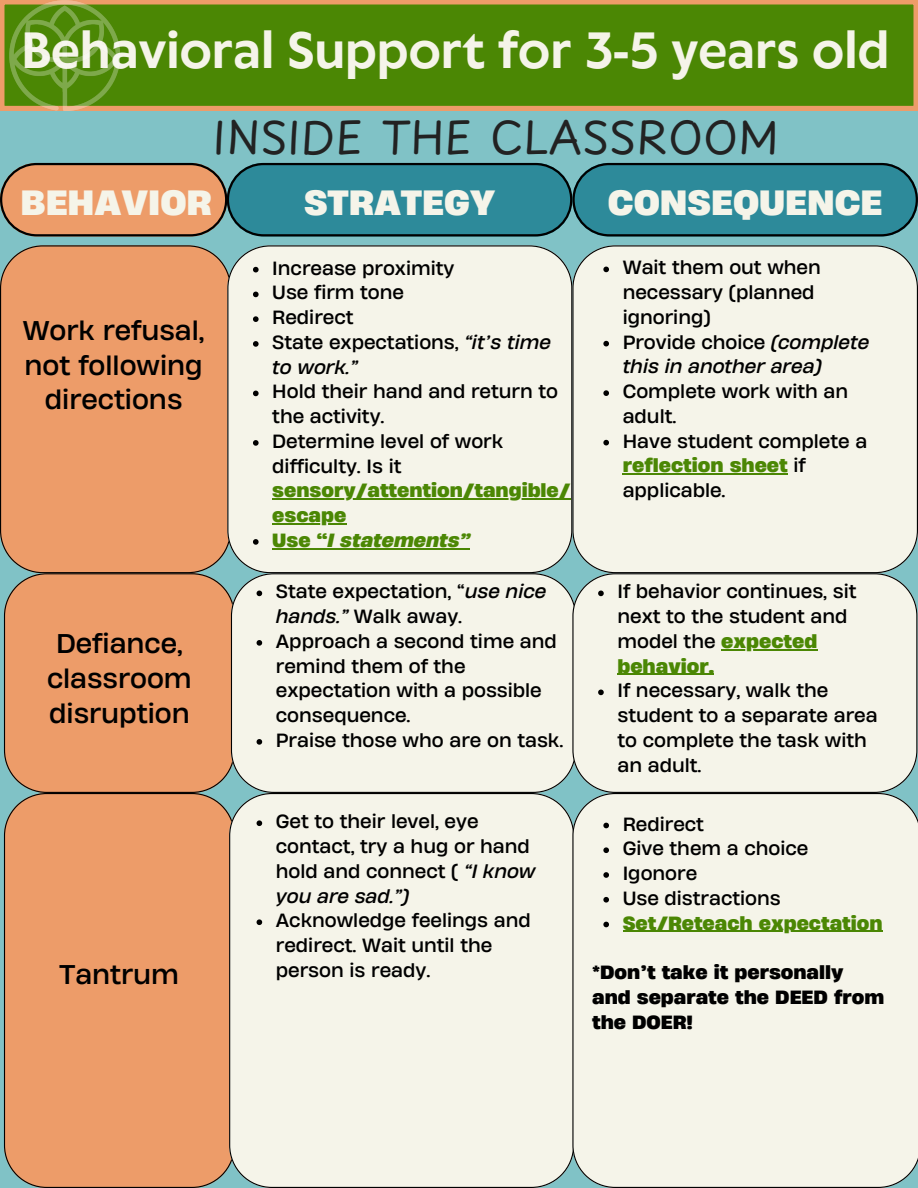
<style>
.page{position:relative;width:918px;height:1188px;background:#80c2c6}
.page>*{position:absolute;margin:0;border:0;box-sizing:border-box;transform-origin:0 0}
.t1{font:700 47.7px "Klein Text";color:#f5f4e9}
.t2{font:43.5px "Playpen Sans";color:#222}
.t3{font:700 33px "Heading Now 76";color:#f5f4e9}
.t4{font:25.5px/34.8px "Heading Now 74";color:#000;text-align:center}
.t5{font:18px/24.8px "Heading Now 74";color:#000}
.t6{font:700 18px/24.8px "Heading Now 76";color:#000}
.t7{font:700 18px "Heading Now 76";color:#4b8704}
.t8{font:italic 18px/24.8px "Heading Now 74";color:#000}
.t9{font:italic 700 18px/24.8px "Heading Now 76";color:#4b8704}
.s1{font-style:italic}
.s2{font-style:normal}
.s3{font-family:"Heading Now 76";font-weight:700;color:#4b8704}
</style>
<div class="page">
<svg style="left:0;top:0;width:918px;height:110px;background:#59880c"></svg>
<img style="left:9px;top:0;width:110px;height:110px">
<svg style="left:0;top:163px;width:918px;height:73px;background:#578787"></svg>
<div style="left:0;top:245px;width:227px;height:328px;background:#ed9c69"></div>
<div style="left:227px;top:245px;width:345px;height:328px;background:#f5f4e9"></div>
<div style="left:572px;top:245px;width:346px;height:328px;background:#f5f4e9"></div>
<svg style="left:253px;top:267px;width:6px;height:5px"></svg>
<svg style="left:253px;top:292px;width:6px;height:5px"></svg>
<svg style="left:253px;top:316px;width:6px;height:6px"></svg>
<svg style="left:253px;top:341px;width:6px;height:6px"></svg>
<svg style="left:253px;top:391px;width:6px;height:5px"></svg>
<svg style="left:253px;top:440px;width:6px;height:6px"></svg>
<hr style="left:272px;top:499px;width:299px;height:1px;background:#4b8704">
<hr style="left:272px;top:523px;width:74px;height:1px;background:#4b8704">
<svg style="left:253px;top:539px;width:6px;height:6px"></svg>
<hr style="left:272px;top:548px;width:56px;height:1px;background:#4b8704">
<hr style="left:328px;top:548px;width:142px;height:1px;background:#4b8704">
<svg style="left:603px;top:267px;width:6px;height:5px"></svg>
<svg style="left:603px;top:341px;width:6px;height:5px"></svg>
<svg style="left:603px;top:390px;width:6px;height:6px"></svg>
<svg style="left:603px;top:440px;width:6px;height:5px"></svg>
<hr style="left:623px;top:474px;width:165px;height:1px;background:#4b8704">
<div style="left:4px;top:573px;width:227px;height:220px;background:#ed9c69"></div>
<div style="left:4px;top:793px;width:225px;height:395px;background:#ed9c69"></div>
<div style="left:231px;top:573px;width:341px;height:220px;background:#f5f4e9"></div>
<div style="left:572px;top:573px;width:345px;height:220px;background:#f5f4e9"></div>
<div style="left:229px;top:793px;width:343px;height:395px;background:#f5f4e9"></div>
<div style="left:572px;top:793px;width:346px;height:395px;background:#f5f4e9"></div>
<svg style="left:257px;top:591px;width:5px;height:5px"></svg>
<svg style="left:257px;top:640px;width:5px;height:6px"></svg>
<svg style="left:257px;top:739px;width:5px;height:6px"></svg>
<svg style="left:598px;top:591px;width:6px;height:5px"></svg>
<hr style="left:721px;top:649px;width:96px;height:1px;background:#4b8704">
<hr style="left:617px;top:674px;width:97px;height:1px;background:#4b8704">
<svg style="left:598px;top:690px;width:6px;height:5px"></svg>
<svg style="left:257px;top:820px;width:5px;height:6px"></svg>
<svg style="left:257px;top:919px;width:5px;height:6px"></svg>
<svg style="left:603px;top:823px;width:6px;height:5px"></svg>
<svg style="left:603px;top:847px;width:6px;height:6px"></svg>
<svg style="left:603px;top:872px;width:6px;height:6px"></svg>
<svg style="left:603px;top:897px;width:6px;height:6px"></svg>
<svg style="left:603px;top:922px;width:6px;height:5px"></svg>
<hr style="left:623px;top:931px;width:260px;height:1px;background:#4b8704">
<p class="t1" style="left:22px;top:26px;width:869px">Behavioral Support for 3-5 years old</p>
<h2 class="t2" style="left:213px;top:103px;width:568px">INSIDE THE CLASSROOM</h2>
<p class="t3" style="left:21px;top:180px;width:193px">BEHAVIOR</p>
<h3 class="t3" style="left:304px;top:180px;width:193px">STRATEGY</h3>
<h3 class="t3" style="left:608px;top:180px;width:276px">CONSEQUENCE</h3>
<h3 class="t4" style="left:23px;top:312px;width:183px">Work refusal, not following directions</h3>
<h4 class="t4" style="left:47px;top:626px;width:146px">Defiance, classroom disruption</h4>
<p class="t4" style="left:60px;top:957px;width:121px">Tantrum</p>
<h4 class="t5" style="left:272px;top:255px;width:184px">Increase proximity</h4>
<p class="t5" style="left:272px;top:280px;width:133px">Use firm tone</p>
<p class="t5" style="left:272px;top:305px;width:83px">Redirect</p>
<p class="t5" style="left:272px;top:330px;width:280px">State expectations, <span class="s1">“it’s time to work.”</span></p>
<p class="t5" style="left:272px;top:379px;width:287px">Hold their hand and return to the activity.</p>
<p class="t5" style="left:272px;top:429px;width:232px">Determine level of work difficulty. Is it</p>
<p class="t7" style="left:272px;top:479px;width:300px">sensory/attention/tangible/</p>
<p class="t9" style="left:272px;top:503px;width:199px"><span class="s2">escape<br>Use “</span>I statements”</p>
<p class="t5" style="left:276px;top:579px;width:272px">State expectation, “<span class="s1">use nice hands.”</span> Walk away.</p>
<p class="t5" style="left:276px;top:628px;width:282px">Approach a second time and remind them of the expectation with a possible consequence.</p>
<p class="t5" style="left:276px;top:727px;width:289px">Praise those who are on task.</p>
<p class="t5" style="left:276px;top:809px;width:261px">Get to their level, eye contact, try a hug or hand hold and connect ( <span class="s1">“I know you are sad.”)</span></p>
<p class="t5" style="left:276px;top:908px;width:256px">Acknowledge feelings and redirect. Wait until the person is ready.</p>
<p class="t5" style="left:623px;top:255px;width:200px">Wait them out when necessary (planned ignoring)</p>
<p class="t8" style="left:623px;top:329px;width:248px"><span class="s2">Provide choice</span> (complete this in another area)</p>
<p class="t5" style="left:623px;top:379px;width:227px">Complete work with an adult.</p>
<p class="t5" style="left:623px;top:428px;width:246px">Have student complete a <span class="s3">reflection sheet</span> if applicable.</p>
<p class="t5" style="left:617px;top:579px;width:241px">If behavior continues, sit next to the student and model the <span class="s3">expected</span></p>
<p class="t5" style="left:617px;top:653px;width:262px"><span class="s3">behavior.<br></span>If necessary, walk the student to a separate area to complete the task with</p>
<h4 class="t5" style="left:617px;top:752px;width:85px">an adult.</h4>
<p class="t5" style="left:623px;top:811px;width:83px">Redirect</p>
<p class="t5" style="left:623px;top:836px;width:187px">Give them a choice</p>
<p class="t5" style="left:623px;top:861px;width:76px">Igonore</p>
<p class="t5" style="left:623px;top:885px;width:160px">Use distractions</p>
<h5 class="t7" style="left:623px;top:911px;width:261px">Set/Reteach expectation</h5>
<p class="t6" style="left:592px;top:960px;width:294px">*Don’t take it personally and separate the DEED from the DOER!</p>
</div>
